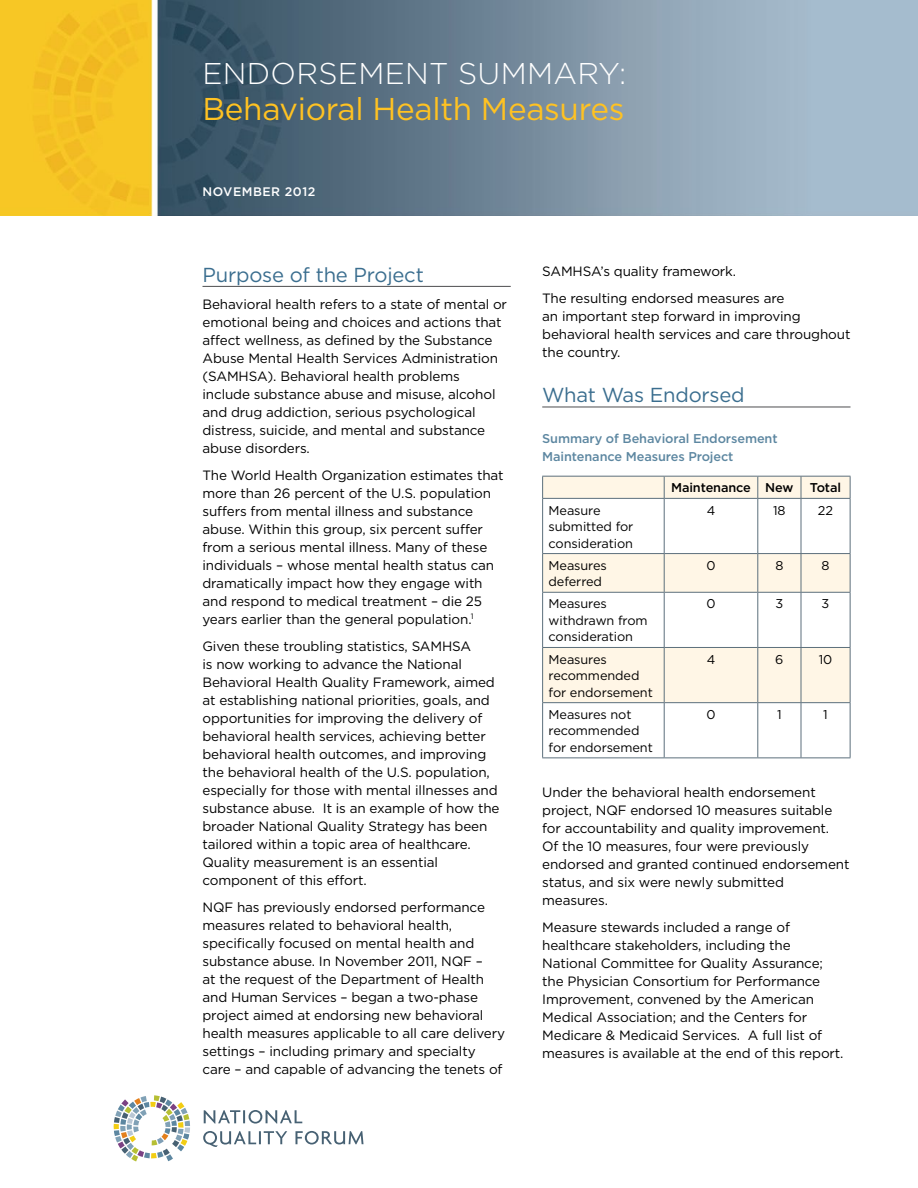
<style>
.page{position:relative;width:918px;height:1188px;background:#fff}
.page>*{position:absolute;margin:0;border:0;box-sizing:border-box;transform-origin:0 0}
.H1_cdp_Header_1B{font:31.5px "Gotham";letter-spacing:-.01em;color:#ffc222}
.H1_cdp_Header_1A{font:300 30px "Gotham";letter-spacing:.01em;color:#fff}
.H2_Subhead{font:20.25px "Gotham";letter-spacing:-.01em;color:#3b6e8f}
.cdp_Body{font:13.5px/18px "Gotham";letter-spacing:-.01em;color:#000}
.cdp_Table{font:12.75px/16.5px "Gotham";letter-spacing:-.01em;color:#000}
.cdp_Table_subhead{font:500 12.75px/18px "Gotham";letter-spacing:-.01em;color:#5d87a1}
.cdp_Table-2{font:500 12.75px "Gotham";letter-spacing:-.01em;color:#000}
.cdp_Date{font:500 12.3px "Gotham";letter-spacing:.04em;color:#fff}
</style>
<div class="page">
<svg style="left:204px;top:1110px;width:98px;height:14px"></svg>
<svg style="left:203px;top:1131px;width:84px;height:16px"></svg>
<svg style="left:295px;top:1131px;width:69px;height:14px"></svg>
<svg style="left:113px;top:1095px;width:77px;height:67px"></svg>
<img style="left:0;top:0;width:918px;height:216px">
<hr style="left:202px;top:286px;width:309px;height:1px;background:#4d4d4f">
<hr style="left:542px;top:407px;width:308px;height:1px;background:#4d4d4f">
<svg style="left:543px;top:477px;width:307px;height:225px;fill:#fff6e6"></svg>
<hr style="left:542px;top:476px;width:122px;height:1px;background:#5c6f7c">
<svg style="left:542px;top:477px;width:1px;height:21px"></svg>
<hr style="left:664px;top:476px;width:94px;height:1px;background:#5c6f7c">
<svg style="left:664px;top:477px;width:1px;height:21px"></svg>
<hr style="left:758px;top:476px;width:43px;height:1px;background:#5c6f7c">
<svg style="left:757px;top:477px;width:1px;height:21px"></svg>
<hr style="left:801px;top:476px;width:49px;height:1px;background:#5c6f7c">
<svg style="left:801px;top:477px;width:1px;height:21px"></svg>
<svg style="left:850px;top:477px;width:1px;height:21px"></svg>
<hr style="left:542px;top:498px;width:122px;height:1px;background:#5c6f7c">
<hr style="left:542px;top:499px;width:1px;height:54px;background:#5c6f7c">
<hr style="left:664px;top:498px;width:94px;height:1px;background:#5c6f7c">
<hr style="left:664px;top:499px;width:1px;height:54px;background:#5c6f7c">
<hr style="left:758px;top:498px;width:43px;height:1px;background:#5c6f7c">
<hr style="left:757px;top:499px;width:1px;height:54px;background:#5c6f7c">
<hr style="left:801px;top:498px;width:49px;height:1px;background:#5c6f7c">
<hr style="left:801px;top:499px;width:1px;height:54px;background:#5c6f7c">
<hr style="left:850px;top:499px;width:1px;height:54px;background:#5c6f7c">
<hr style="left:542px;top:553px;width:122px;height:1px;background:#5c6f7c">
<hr style="left:542px;top:554px;width:1px;height:38px;background:#5c6f7c">
<hr style="left:664px;top:553px;width:94px;height:1px;background:#5c6f7c">
<hr style="left:664px;top:554px;width:1px;height:38px;background:#5c6f7c">
<hr style="left:758px;top:553px;width:43px;height:1px;background:#5c6f7c">
<hr style="left:757px;top:554px;width:1px;height:38px;background:#5c6f7c">
<hr style="left:801px;top:553px;width:49px;height:1px;background:#5c6f7c">
<hr style="left:801px;top:554px;width:1px;height:38px;background:#5c6f7c">
<hr style="left:850px;top:554px;width:1px;height:38px;background:#5c6f7c">
<hr style="left:542px;top:592px;width:122px;height:1px;background:#5c6f7c">
<hr style="left:542px;top:593px;width:1px;height:54px;background:#5c6f7c">
<hr style="left:664px;top:592px;width:94px;height:1px;background:#5c6f7c">
<hr style="left:664px;top:593px;width:1px;height:54px;background:#5c6f7c">
<hr style="left:758px;top:592px;width:43px;height:1px;background:#5c6f7c">
<hr style="left:757px;top:593px;width:1px;height:54px;background:#5c6f7c">
<hr style="left:801px;top:592px;width:49px;height:1px;background:#5c6f7c">
<hr style="left:801px;top:593px;width:1px;height:54px;background:#5c6f7c">
<hr style="left:850px;top:593px;width:1px;height:54px;background:#5c6f7c">
<hr style="left:542px;top:647px;width:122px;height:1px;background:#5c6f7c">
<hr style="left:542px;top:648px;width:1px;height:54px;background:#5c6f7c">
<hr style="left:664px;top:647px;width:94px;height:1px;background:#5c6f7c">
<hr style="left:664px;top:648px;width:1px;height:54px;background:#5c6f7c">
<hr style="left:758px;top:647px;width:43px;height:1px;background:#5c6f7c">
<hr style="left:757px;top:648px;width:1px;height:54px;background:#5c6f7c">
<hr style="left:801px;top:647px;width:49px;height:1px;background:#5c6f7c">
<hr style="left:801px;top:648px;width:1px;height:54px;background:#5c6f7c">
<hr style="left:850px;top:648px;width:1px;height:54px;background:#5c6f7c">
<hr style="left:542px;top:702px;width:122px;height:1px;background:#5c6f7c">
<hr style="left:542px;top:703px;width:1px;height:54px;background:#5c6f7c">
<hr style="left:664px;top:702px;width:94px;height:1px;background:#5c6f7c">
<hr style="left:664px;top:703px;width:1px;height:54px;background:#5c6f7c">
<hr style="left:758px;top:702px;width:43px;height:1px;background:#5c6f7c">
<hr style="left:757px;top:703px;width:1px;height:54px;background:#5c6f7c">
<hr style="left:801px;top:702px;width:49px;height:1px;background:#5c6f7c">
<hr style="left:801px;top:703px;width:1px;height:54px;background:#5c6f7c">
<hr style="left:850px;top:703px;width:1px;height:54px;background:#5c6f7c">
<hr style="left:542px;top:757px;width:122px;height:1px;background:#5c6f7c">
<hr style="left:664px;top:757px;width:94px;height:1px;background:#5c6f7c">
<hr style="left:758px;top:757px;width:43px;height:1px;background:#5c6f7c">
<hr style="left:801px;top:757px;width:49px;height:1px;background:#5c6f7c">
<h1 class="H1_cdp_Header_1A" style="left:202px;top:54px;width:425px">ENDORSEMENT SUMMARY:</h1>
<h1 class="H1_cdp_Header_1B" style="left:202px;top:89px;width:424px">Behavioral Health Measures</h1>
<p class="cdp_Date" style="left:202px;top:184px;width:114px">NOVEMBER 2012</p>
<h2 class="H2_Subhead" style="left:202px;top:262px;width:223px">Purpose of the Project</h2>
<p class="cdp_Body" style="left:202px;top:295px;width:306px">Behavioral health refers to a state of mental or emotional being and choices and actions that affect wellness, as defined by the Substance Abuse Mental Health Services Administration (SAMHSA). Behavioral health problems include substance abuse and misuse, alcohol and drug addiction, serious psychological distress, suicide, and mental and substance abuse disorders.</p>
<p class="cdp_Body" style="left:202px;top:466px;width:303px">The World Health Organization estimates that more than 26 percent of the U.S. population suffers from mental illness and substance abuse. Within this group, six percent suffer from a serious mental illness. Many of these individuals – whose mental health status can dramatically impact how they engage with and respond to medical treatment – die 25 years earlier than the general population.<sup>1</sup></p>
<p class="cdp_Body" style="left:202px;top:637px;width:299px">Given these troubling statistics, SAMHSA<br>is now working to advance the National Behavioral Health Quality Framework, aimed at establishing national priorities, goals, and opportunities for improving the delivery of behavioral health services, achieving better behavioral health outcomes, and improving the behavioral health of the U.S. population, especially for those with mental illnesses and substance abuse. It is an example of how the broader National Quality Strategy has been tailored within a topic area of healthcare.<br>Quality measurement is an essential component of this effort.</p>
<p class="cdp_Body" style="left:202px;top:898px;width:304px">NQF has previously endorsed performance measures related to behavioral health, specifically focused on mental health and substance abuse. In November 2011, NQF –<br>at the request of the Department of Health and Human Services – began a two-phase project aimed at endorsing new behavioral health measures applicable to all care delivery settings – including primary and specialty care – and capable of advancing the tenets of</p>
<p class="cdp_Body" style="left:542px;top:262px;width:195px">SAMHSA’s quality framework.</p>
<p class="cdp_Body" style="left:542px;top:289px;width:310px">The resulting endorsed measures are<br>an important step forward in improving behavioral health services and care throughout the country.</p>
<h2 class="H2_Subhead" style="left:542px;top:382px;width:204px">What Was Endorsed</h2>
<p class="cdp_Table_subhead" style="left:542px;top:429px;width:237px">Summary of Behavioral Endorsement<br>Maintenance Measures Project</p>
<p class="cdp_Table-2" style="left:671px;top:480px;width:81px">Maintenance</p>
<p class="cdp_Table-2" style="left:765px;top:480px;width:30px">New</p>
<p class="cdp_Table-2" style="left:810px;top:480px;width:33px">Total</p>
<p class="cdp_Table" style="left:549px;top:502px;width:86px">Measure submitted for consideration</p>
<p class="cdp_Table" style="left:707px;top:502px;width:10px">4</p>
<p class="cdp_Table" style="left:773px;top:502px;width:14px">18</p>
<p class="cdp_Table" style="left:818px;top:502px;width:17px">22</p>
<p class="cdp_Table" style="left:549px;top:557px;width:60px">Measures deferred</p>
<p class="cdp_Table" style="left:706px;top:557px;width:11px">0</p>
<p class="cdp_Table" style="left:775px;top:557px;width:10px">8</p>
<p class="cdp_Table" style="left:822px;top:557px;width:10px">8</p>
<p class="cdp_Table" style="left:549px;top:595px;width:101px">Measures withdrawn from consideration</p>
<p class="cdp_Table" style="left:706px;top:595px;width:11px">0</p>
<p class="cdp_Table" style="left:775px;top:595px;width:9px">3</p>
<p class="cdp_Table" style="left:822px;top:595px;width:9px">3</p>
<p class="cdp_Table" style="left:549px;top:651px;width:106px">Measures recommended for endorsement</p>
<p class="cdp_Table" style="left:707px;top:651px;width:10px">4</p>
<p class="cdp_Table" style="left:775px;top:651px;width:10px">6</p>
<p class="cdp_Table" style="left:819px;top:651px;width:15px">10</p>
<p class="cdp_Table" style="left:549px;top:706px;width:106px">Measures not recommended for endorsement</p>
<p class="cdp_Table" style="left:706px;top:706px;width:11px">0</p>
<p class="cdp_Table" style="left:777px;top:706px;width:6px">1</p>
<p class="cdp_Table" style="left:823px;top:706px;width:6px">1</p>
<p class="cdp_Body" style="left:542px;top:783px;width:309px">Under the behavioral health endorsement project, NQF endorsed 10 measures suitable for accountability and quality improvement.<br>Of the 10 measures, four were previously endorsed and granted continued endorsement status, and six were newly submitted measures.</p>
<p class="cdp_Body" style="left:542px;top:918px;width:303px">Measure stewards included a range of healthcare stakeholders, including the National Committee for Quality Assurance; the Physician Consortium for Performance Improvement, convened by the American Medical Association; and the Centers for Medicare &amp; Medicaid Services. A full list of measures is available at the end of this report.</p>
</div>
